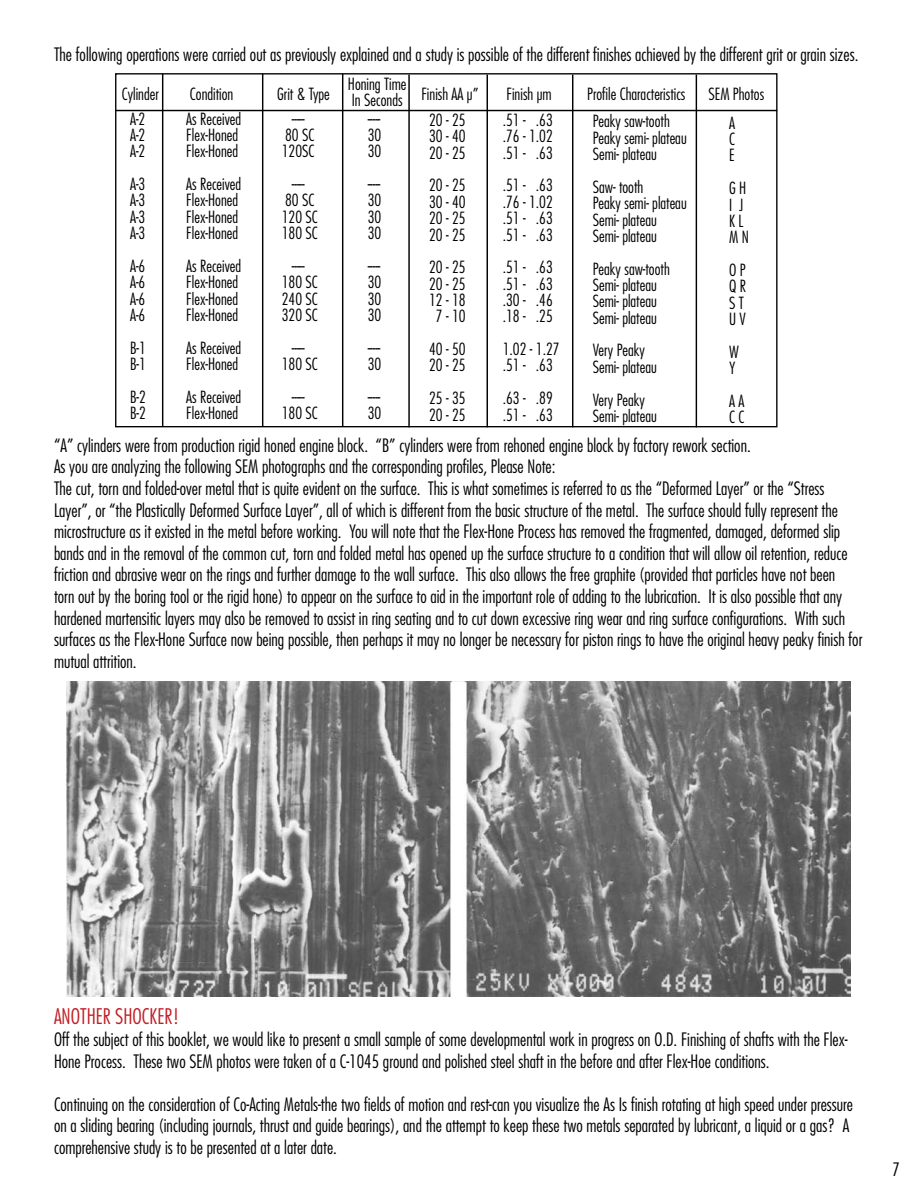
<style>
.page{position:relative;width:918px;height:1188px;background:#fff}
.page>*{position:absolute;margin:0;border:0;box-sizing:border-box;transform-origin:0 0}
.t1{font:300 condensed 21px "Futura Std";color:#c12026}
.t2{font:300 condensed 18px/21.6px "Futura Std";color:#000}
.t3{font:300 condensed 16.35px/16.4px "Futura Std";color:#000}
</style>
<div class="page">
<img style="left:66px;top:681px;width:784px;height:316px">
<hr style="left:115px;top:110px;width:662px;height:1px;background:#000">
<hr style="left:162px;top:74px;width:1px;height:352px;background:#000">
<hr style="left:262px;top:74px;width:1px;height:352px;background:#000">
<hr style="left:342px;top:74px;width:1px;height:352px;background:#000">
<hr style="left:408px;top:75px;width:2px;height:352px;background:#000">
<hr style="left:487px;top:75px;width:1px;height:352px;background:#000">
<hr style="left:572px;top:75px;width:1px;height:352px;background:#000">
<hr style="left:696px;top:75px;width:1px;height:352px;background:#000">
<p class="t2" style="left:54px;top:44px;width:806px">The following operations were carried out as previously explained and a study is possible of the different finishes achieved by the different grit or grain sizes.</p>
<p class="t3" style="left:122px;top:85px;width:39px">Cylinder</p>
<p class="t3" style="left:190px;top:85px;width:45px">Condition</p>
<p class="t3" style="left:277px;top:85px;width:54px">Grit &amp; Type</p>
<p class="t3" style="left:130px;top:110px;width:17px;text-align:justify">A-2<br>A-2<br>A-2</p>
<p class="t3" style="left:130px;top:176px;width:17px;text-align:justify">A-3<br>A-3<br>A-3<br>A-3</p>
<p class="t3" style="left:130px;top:258px;width:17px;text-align:justify">A-6<br>A-6<br>A-6<br>A-6</p>
<p class="t3" style="left:130px;top:340px;width:17px">B-1<br>B-1</p>
<p class="t3" style="left:130px;top:389px;width:17px">B-2<br>B-2</p>
<p class="t3" style="left:186px;top:110px;width:56px">As Received<br>Flex-Honed<br>Flex-Honed</p>
<p class="t3" style="left:186px;top:176px;width:56px">As Received<br>Flex-Honed<br>Flex-Honed<br>Flex-Honed</p>
<p class="t3" style="left:186px;top:258px;width:56px">As Received<br>Flex-Honed<br>Flex-Honed<br>Flex-Honed</p>
<p class="t3" style="left:186px;top:340px;width:56px">As Received<br>Flex-Honed</p>
<p class="t3" style="left:186px;top:389px;width:56px">As Received<br>Flex-Honed</p>
<p class="t3" style="left:282px;top:110px;width:34px;text-align:center">-----<br>80 SC<br>120SC</p>
<p class="t3" style="left:282px;top:176px;width:38px;text-align:center">-----<br>80 SC<br>120 SC<br>180 SC</p>
<p class="t3" style="left:282px;top:258px;width:38px;text-align:center">-----<br>180 SC<br>240 SC<br>320 SC</p>
<p class="t3" style="left:282px;top:340px;width:38px;text-align:center">-----<br>180 SC</p>
<p class="t3" style="left:282px;top:389px;width:38px;text-align:center">-----<br>180 SC</p>
<p class="t3" style="left:348px;top:76px;width:60px">Honing Time</p>
<p class="t3" style="left:352px;top:85px;width:128px">In Seconds Finish AA µ”</p>
<p class="t3" style="left:507px;top:85px;width:47px">Finish µm</p>
<p class="t3" style="left:587px;top:85px;width:100px">Profile Characteristics</p>
<p class="t3" style="left:708px;top:85px;width:57px">SEM Photos</p>
<p class="t3" style="left:368px;top:110px;width:15px;text-align:justify">----- 30<br>30</p>
<p class="t3" style="left:368px;top:176px;width:15px;text-align:justify">----- 30<br>30<br>30</p>
<p class="t3" style="left:368px;top:258px;width:15px;text-align:justify">----- 30<br>30<br>30</p>
<p class="t3" style="left:368px;top:340px;width:15px">-----<br>30</p>
<p class="t3" style="left:368px;top:389px;width:15px">-----<br>30</p>
<p class="t3" style="left:429px;top:112px;width:38px;text-align:justify">20 - 25<br>30 - 40<br>20 - 25</p>
<p class="t3" style="left:429px;top:177px;width:38px;text-align:justify">20 - 25<br>30 - 40<br>20 - 25<br>20 - 25</p>
<p class="t3" style="left:429px;top:259px;width:38px;text-align:center">20 - 25<br>20 - 25<br>12 - 18<br>7 - 10</p>
<p class="t3" style="left:429px;top:341px;width:38px">40 - 50<br>20 - 25</p>
<p class="t3" style="left:429px;top:390px;width:38px">25 - 35<br>20 - 25</p>
<p class="t3" style="left:503px;top:112px;width:52px;text-align:justify">.51 - .63 .76 - 1.02 .51 - .63</p>
<p class="t3" style="left:503px;top:177px;width:52px;text-align:justify">.51 - .63 .76 - 1.02 .51 - .63 .51 - .63</p>
<p class="t3" style="left:503px;top:259px;width:52px;text-align:justify">.51 - .63 .51 - .63 .30 - .46 .18 - .25</p>
<p class="t3" style="left:503px;top:341px;width:59px">1.02 - 1.27 .51 - .63</p>
<p class="t3" style="left:503px;top:390px;width:52px">.63 - .89 .51 - .63</p>
<p class="t3" style="left:593px;top:113px;width:96px">Peaky saw-tooth<br>Peaky semi- plateau<br>Semi- plateau</p>
<p class="t3" style="left:593px;top:179px;width:96px">Saw- tooth<br>Peaky semi- plateau<br>Semi- plateau<br>Semi- plateau</p>
<p class="t3" style="left:593px;top:260px;width:79px">Peaky saw-tooth<br>Semi- plateau<br>Semi- plateau<br>Semi- plateau</p>
<p class="t3" style="left:593px;top:342px;width:66px">Very Peaky<br>Semi- plateau</p>
<p class="t3" style="left:593px;top:391px;width:66px">Very Peaky<br>Semi- plateau</p>
<p class="t3" style="left:729px;top:114px;width:8px;text-align:justify">A C E</p>
<p class="t3" style="left:729px;top:180px;width:21px">G H<br>I J<br>K L<br>M N</p>
<p class="t3" style="left:729px;top:262px;width:18px">O P<br>Q R<br>S T<br>U V</p>
<p class="t3" style="left:729px;top:344px;width:11px">W<br>Y</p>
<p class="t3" style="left:729px;top:393px;width:17px">A A<br>C C</p>
<p class="t2" style="left:54px;top:434px;width:810px">“A” cylinders were from production rigid honed engine block. “B” cylinders were from rehoned engine block by factory rework section.<br>As you are analyzing the following SEM photographs and the corresponding profiles, Please Note:<br>The cut, torn and folded-over metal that is quite evident on the surface. This is what sometimes is referred to as the “Deformed Layer” or the “Stress Layer”, or “the Plastically Deformed Surface Layer”, all of which is different from the basic structure of the metal. The surface should fully represent the microstructure as it existed in the metal before working. You will note that the Flex-Hone Process has removed the fragmented, damaged, deformed slip bands and in the removal of the common cut, torn and folded metal has opened up the surface structure to a condition that will allow oil retention, reduce friction and abrasive wear on the rings and further damage to the wall surface. This also allows the free graphite (provided that particles have not been<br>torn out by the boring tool or the rigid hone) to appear on the surface to aid in the important role of adding to the lubrication. It is also possible that any hardened martensitic layers may also be removed to assist in ring seating and to cut down excessive ring wear and ring surface configurations. With such surfaces as the Flex-Hone Surface now being possible, then perhaps it may no longer be necessary for piston rings to have the original heavy peaky finish for mutual attrition.</p>
<p class="t1" style="left:54px;top:1004px;width:127px">ANOTHER SHOCKER!</p>
<p class="t2" style="left:54px;top:1028px;width:795px">Off the subject of this booklet, we would like to present a small sample of some developmental work in progress on O.D. Finishing of shafts with the Flex-<br>Hone Process. These two SEM photos were taken of a C-1 045 ground and polished steel shaft in the before and after Flex-Hoe conditions.</p>
<p class="t2" style="left:54px;top:1093px;width:801px">Continuing on the consideration of Co-Acting Metals-the two fields of motion and rest-can you visualize the As Is finish rotating at high speed under pressure on a sliding bearing (including journals, thrust and guide bearings), and the attempt to keep these two metals separated by lubricant, a liquid or a gas? A comprehensive study is to be presented at a later date.</p>
</div>
